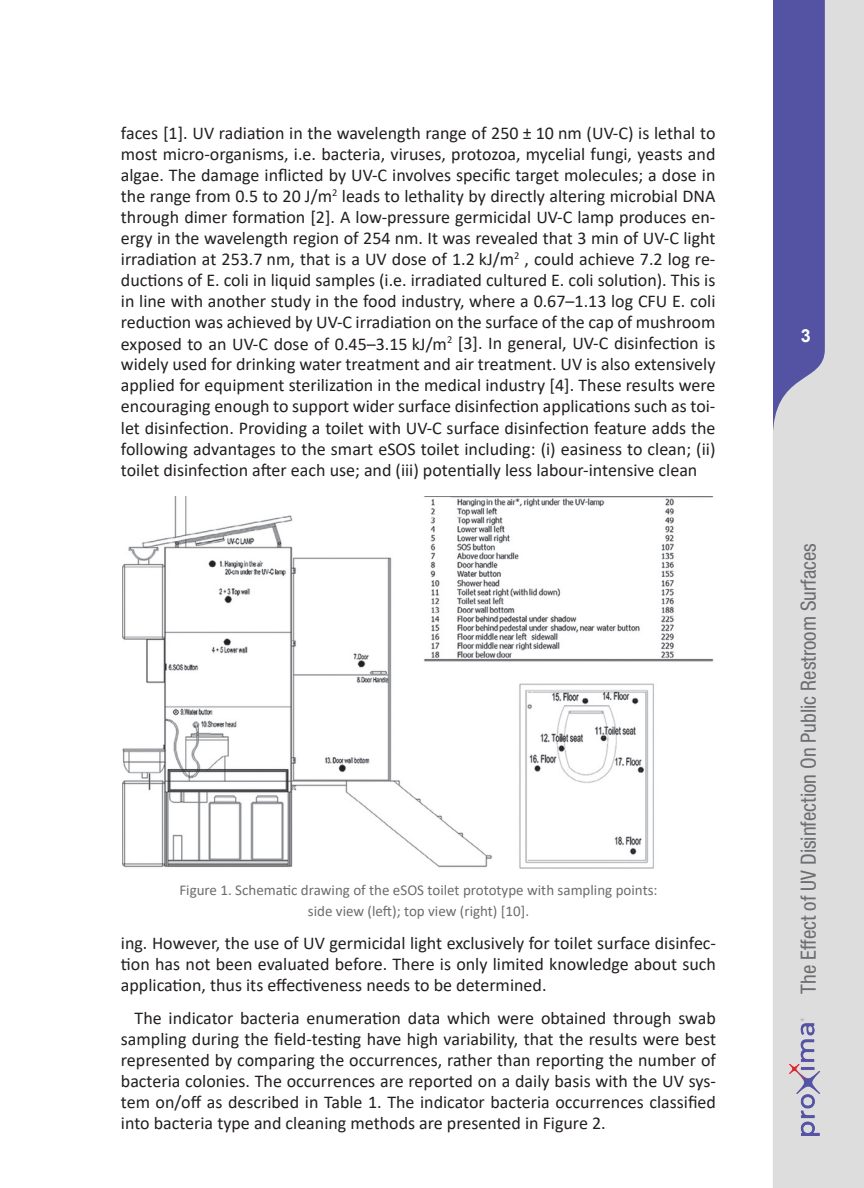
<style>
.page{position:relative;width:864px;height:1188px;background:#fff}
.page>*{position:absolute;margin:0;border:0;box-sizing:border-box;transform-origin:0 0}
.t1{font:condensed 21px "Helvetica Neue LT Pro";color:#6c6d70}
.t2{font:18px/21px "Calibri";color:#231f20;text-align:justify}
.t3{font:700 18px "Arial";color:#fff}
.t4{font:15px/21px "Calibri";color:#6c6d70;text-align:center}
</style>
<div class="page">
<svg style="left:773px;top:0;width:91px;height:1188px;fill:#ddd"></svg>
<img style="left:790px;top:1018px;width:33px;height:117px">
<img style="left:122px;top:497px;width:592px;height:372px">
<p class="t2" style="left:121px;top:123px;width:596px">faces [1]. UV radiation in the wavelength range of 250 ± 10 nm (UV-C) is lethal to most micro-organisms, i.e. bacteria, viruses, protozoa, mycelial fungi, yeasts and algae. The damage inflicted by UV-C involves specific target molecules; a dose in the range from 0.5 to 20 J/m<sup>2</sup> leads to lethality by directly altering microbial DNA through dimer formation [2]. A low-pressure germicidal UV-C lamp produces en&shy;ergy in the wavelength region of 254 nm. It was revealed that 3 min of UV-C light irradiation at 253.7 nm, that is a UV dose of 1.2 kJ/m<sup>2</sup> , could achieve 7.2 log re&shy;ductions of E. coli in liquid samples (i.e. irradiated cultured E. coli solution). This is in line with another study in the food industry, where a 0.67–1.13 log CFU E. coli reduction was achieved by UV-C irradiation on the surface of the cap of mushroom exposed to an UV-C dose of 0.45–3.15 kJ/m<sup>2</sup> [3]. In general, UV-C disinfection is widely used for drinking water treatment and air treatment. UV is also extensively applied for equipment sterilization in the medical industry [4]. These results were encouraging enough to support wider surface disinfection applications such as toi&shy;let disinfection. Providing a toilet with UV-C surface disinfection feature adds the following advantages to the smart eSOS toilet including: (i) easiness to clean; (ii) toilet disinfection after each use; and (iii) potentially less labour-intensive clean</p>
<p class="t4" style="left:179px;top:879px;width:480px">Figure 1. Schematic drawing of the eSOS toilet prototype with sampling points: side view (left); top view (right) [10].</p>
<p class="t2" style="left:121px;top:932px;width:597px">ing. However, the use of UV germicidal light exclusively for toilet surface disinfec&shy;tion has not been evaluated before. There is only limited knowledge about such application, thus its effectiveness needs to be determined.</p>
<p class="t2" style="left:121px;top:1007px;width:597px;text-indent:14px">The indicator bacteria enumeration data which were obtained through swab sampling during the field-testing have high variability, that the results were best represented by comparing the occurrences, rather than reporting the number of bacteria colonies. The occurrences are reported on a daily basis with the UV sys&shy;tem on/off as described in Table 1. The indicator bacteria occurrences classified into bacteria type and cleaning methods are presented in Figure 2.</p>
<p class="t3" style="left:801px;top:323px;width:12px">3</p>
<p class="t1" style="left:796px;top:994px;width:452px;rotate:-90deg">The Effect of UV Disinfection On Public Restroom Surfaces</p>
</div>
